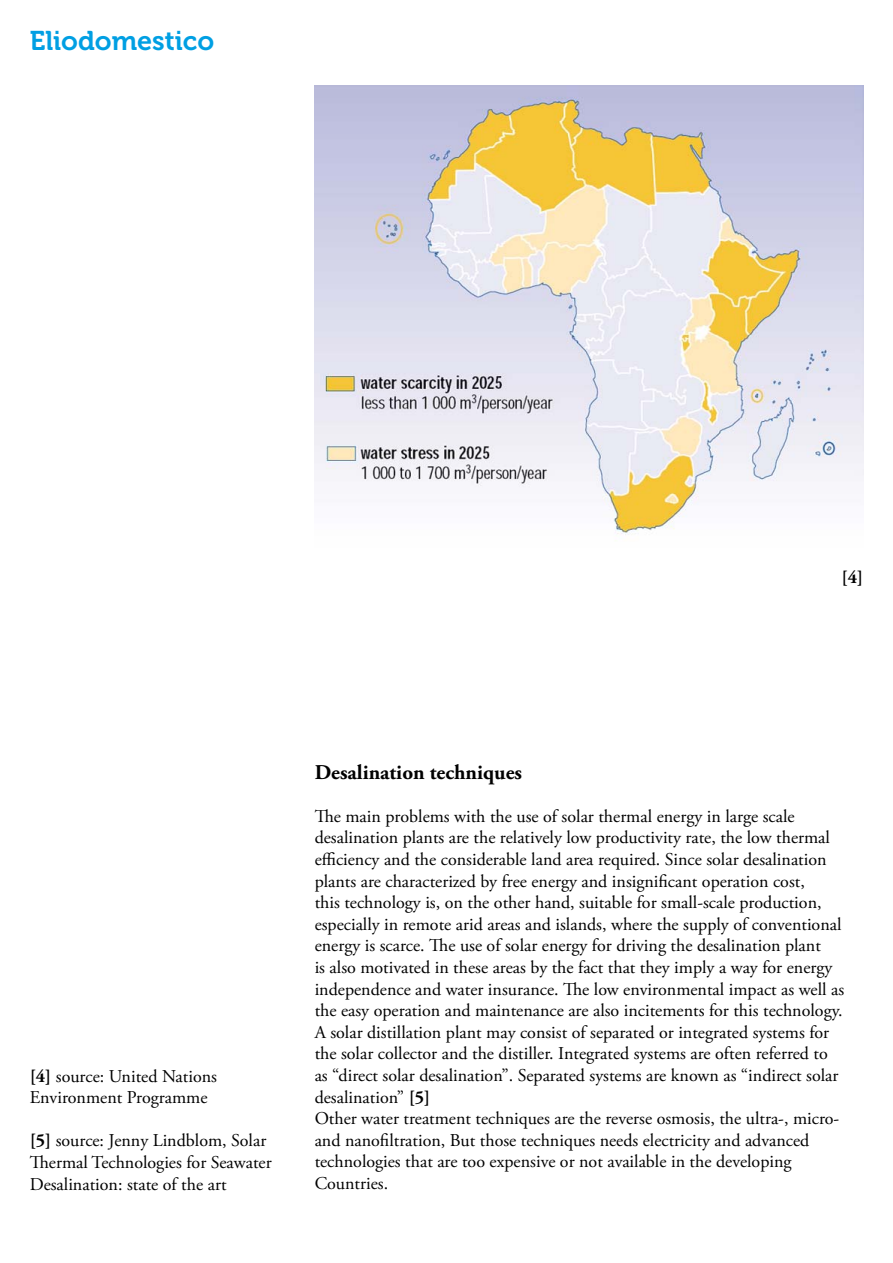
<style>
.page{position:relative;width:893px;height:1263px;background:#fff}
.page>*{position:absolute;margin:0;border:0;box-sizing:border-box;transform-origin:0 0}
.t1{font:27px "Museo 700";color:#009fe3}
.t2{font:700 21px "Adobe Garamond Pro";color:#000}
.t3{font:18px/21.6px "Adobe Garamond Pro";color:#000}
.t4{font:700 18px "Adobe Garamond Pro";color:#000}
.s1{font-weight:700}
</style>
<div class="page">
<img style="left:315px;top:85px;width:548px;height:456px">
<h1 class="t1" style="left:30px;top:26px;width:186px">Eliodomestico</h1>
<p class="t4" style="left:842px;top:567px;width:23px">[4]</p>
<p class="t3" style="left:30px;top:1066px;width:189px"><span class="s1">[4]</span> source: United Nations<br>Environment Programme</p>
<p class="t3" style="left:30px;top:1130px;width:243px"><span class="s1">[5]</span> source: Jenny Lindblom, Solar<br>Thermal Technologies for Seawater<br>Desalination: state of the art</p>
<p class="t2" style="left:315px;top:760px;width:209px">Desalination techniques</p>
<p class="t3" style="left:315px;top:806px;width:531px">The main problems with the use of solar thermal energy in large scale desalination plants are the relatively low productivity rate, the low thermal efficiency and the considerable land area required. Since solar desalination plants are characterized by free energy and insignificant operation cost,<br>this technology is, on the other hand, suitable for small-scale production, especially in remote arid areas and islands, where the supply of conventional energy is scarce. The use of solar energy for driving the desalination plant<br>is also motivated in these areas by the fact that they imply a way for energy independence and water insurance. The low environmental impact as well as the easy operation and maintenance are also incitements for this technology.<br>A solar distillation plant may consist of separated or integrated systems for the solar collector and the distiller. Integrated systems are often referred to as “direct solar desalination”. Separated systems are known as “indirect solar desalination” <span class="s1">[5]<br></span>Other water treatment techniques are the reverse osmosis, the ultra‐, micro‐ and nanofiltration, But those techniques needs electricity and advanced technologies that are too expensive or not available in the developing Countries.</p>
</div>
